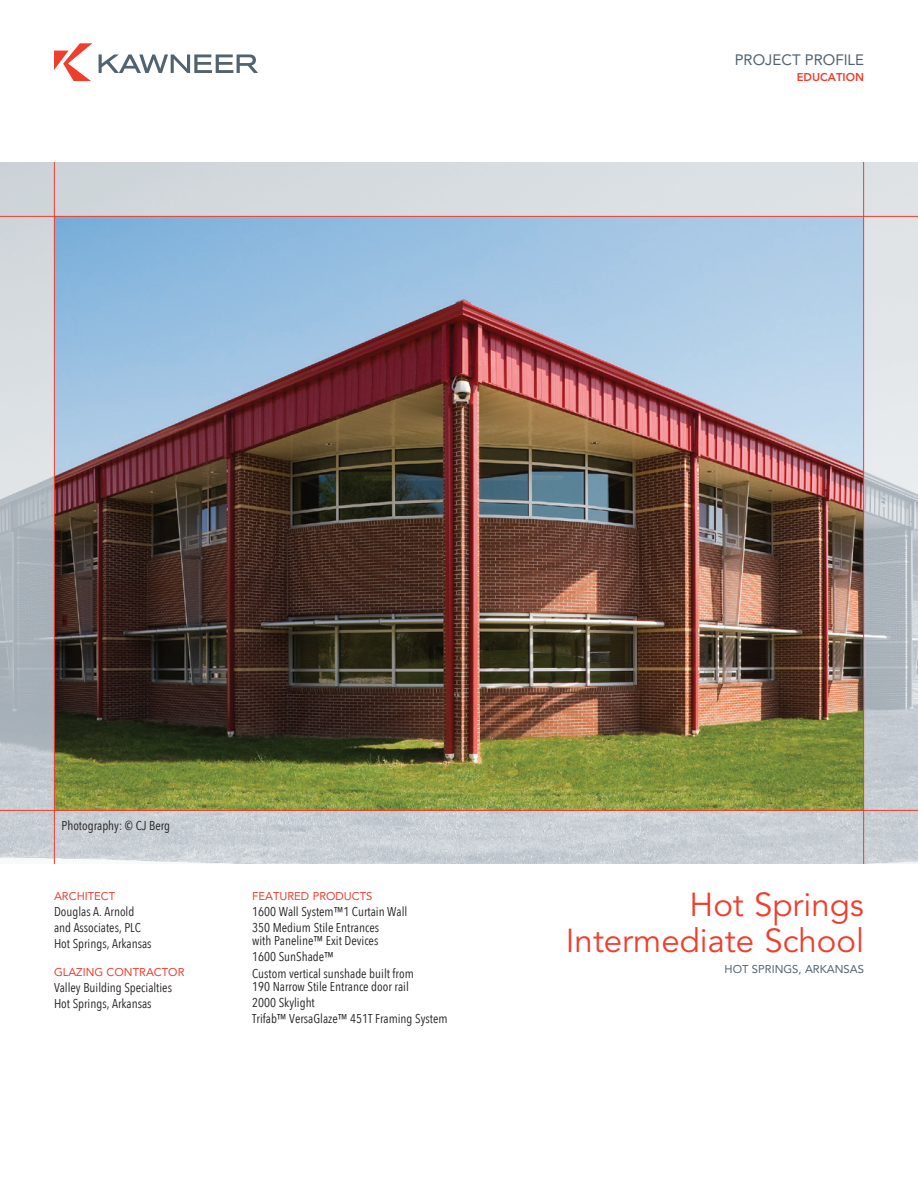
<style>
.page{position:relative;width:918px;height:1188px;background:#fff}
.page>*{position:absolute;margin:0;border:0;box-sizing:border-box;transform-origin:0 0}
.t1{font:33px/36px "Avenir";color:#ef3e2e;text-align:right}
.t2{font:15px "Avenir";color:#52626f}
.t3{font:12.75px "Avenir Next Condensed";color:#231f20}
.t4{font:11.25px "Avenir";color:#ef3e2e}
.t5{font:11.25px "Avenir";color:#52626f}
.t6{font:800 11.25px "Avenir";color:#ef3e2e}
</style>
<div class="page">
<svg style="left:54px;top:43px;width:38px;height:38px"></svg>
<svg style="left:99px;top:54px;width:159px;height:19px"></svg>
<img style="left:0;top:162px;width:918px;height:702px">
<img style="left:55px;top:217px;width:808px;height:593px">
<hr style="left:54px;top:162px;width:1px;height:702px;background:#ef3e2e">
<hr style="left:863px;top:162px;width:1px;height:702px;background:#ef3e2e">
<hr style="left:0;top:216px;width:918px;height:1px;background:#ef3e2e">
<hr style="left:0;top:810px;width:918px;height:1px;background:#ef3e2e">
<p class="t2" style="left:735px;top:51px;width:131px">PROJECT PROFILE</p>
<p class="t6" style="left:797px;top:70px;width:69px">EDUCATION</p>
<p class="t3" style="left:62px;top:815px;width:110px">Photography: © CJ Berg</p>
<p class="t4" style="left:54px;top:889px;width:63px">ARCHITECT</p>
<p class="t3" style="left:54px;top:900px;width:82px">Douglas A. Arnold</p>
<p class="t3" style="left:54px;top:916px;width:88px">and Associates, PLC</p>
<p class="t3" style="left:54px;top:933px;width:99px">Hot Springs, Arkansas</p>
<p class="t4" style="left:54px;top:966px;width:132px">GLAZING CONTRACTOR</p>
<p class="t3" style="left:54px;top:977px;width:120px">Valley Building Specialties</p>
<p class="t3" style="left:54px;top:993px;width:99px">Hot Springs, Arkansas</p>
<p class="t4" style="left:252px;top:889px;width:122px">FEATURED PRODUCTS</p>
<p class="t3" style="left:252px;top:900px;width:157px">1600 Wall System™1 Curtain Wall</p>
<p class="t3" style="left:252px;top:916px;width:128px">350 Medium Stile Entrances</p>
<p class="t3" style="left:252px;top:930px;width:128px">with Paneline™ Exit Devices</p>
<p class="t3" style="left:252px;top:946px;width:83px">1600 SunShade™</p>
<p class="t3" style="left:252px;top:962px;width:163px">Custom vertical sunshade built from</p>
<p class="t3" style="left:252px;top:976px;width:158px">190 Narrow Stile Entrance door rail</p>
<p class="t3" style="left:252px;top:992px;width:64px">2000 Skylight</p>
<p class="t3" style="left:252px;top:1008px;width:197px">Trifab™ VersaGlaze™ 451T Framing System</p>
<p class="t1" style="left:566px;top:888px;width:300px">Hot Springs<br>Intermediate School</p>
<p class="t5" style="left:725px;top:963px;width:141px">HOT SPRINGS, ARKANSAS</p>
</div>
